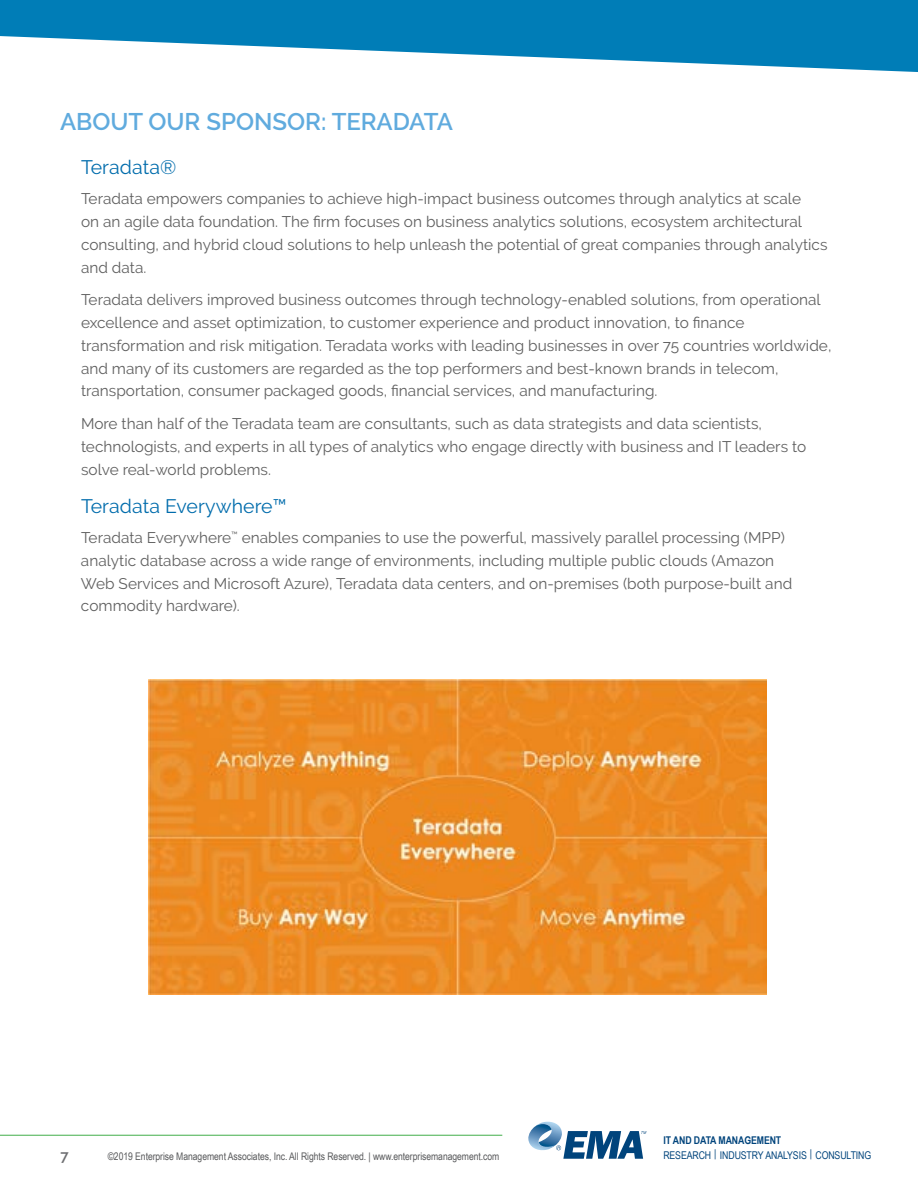
<style>
.page{position:relative;width:918px;height:1188px;background:#fff}
.page>*{position:absolute;margin:0;border:0;box-sizing:border-box;transform-origin:0 0}
.t1{font:600 24px "Raleway";color:#60abde}
.t2{font:19.5px "Raleway";letter-spacing:.005em;color:#006cac}
.t3{font:15.3px/23px "Raleway";color:#5f5f5f}
.t4{font:600 15px "Raleway";color:#6d6e71}
.t5{font:10.65px/14.5px "Arial Narrow";letter-spacing:-.01em;color:#00447c}
.t6{font:10.5px "Arial Narrow";letter-spacing:-.005em;color:#58595b}
.s1{font-weight:700}
</style>
<div class="page">
<svg style="left:0;top:0;width:918px;height:72px;fill:#007db7"></svg>
<svg style="left:528px;top:1122px;width:118px;height:37px"></svg>
<hr style="left:0;top:1135px;width:502px;height:1px;background:#41ad49">
<img style="left:148px;top:680px;width:619px;height:314px">
<h1 class="t1" style="left:60px;top:108px;width:395px">ABOUT OUR SPONSOR: TERADATA</h1>
<p class="t2" style="left:81px;top:156px;width:97px">Teradata®</p>
<p class="t3" style="left:81px;top:187px;width:748px">Teradata empowers companies to achieve high-impact business outcomes through analytics at scale<br>on an agile data foundation. The firm focuses on business analytics solutions, ecosystem architectural consulting, and hybrid cloud solutions to help unleash the potential of great companies through analytics and data.</p>
<p class="t3" style="left:81px;top:288px;width:752px">Teradata delivers improved business outcomes through technology-enabled solutions, from operational excellence and asset optimization, to customer experience and product innovation, to finance transformation and risk mitigation. Teradata works with leading businesses in over 75 countries worldwide, and many of its customers are regarded as the top performers and best-known brands in telecom, transportation, consumer packaged goods, financial services, and manufacturing.</p>
<p class="t3" style="left:81px;top:412px;width:727px">More than half of the Teradata team are consultants, such as data strategists and data scientists, technologists, and experts in all types of analytics who engage directly with business and IT leaders to solve real-world problems.</p>
<p class="t2" style="left:81px;top:495px;width:207px">Teradata Everywhere™</p>
<p class="t3" style="left:81px;top:526px;width:713px">Teradata Everywhere<sup>™</sup> enables companies to use the powerful, massively parallel processing (MPP) analytic database across a wide range of environments, including multiple public clouds (Amazon Web Services and Microsoft Azure), Teradata data centers, and on-premises (both purpose-built and commodity hardware).</p>
<p class="t4" style="left:61px;top:1147px;width:10px">7</p>
<p class="t6" style="left:108px;top:1149px;width:393px">©2019 Enterprise Management Associates, Inc. All Rights Reserved. | www.enterprisemanagement.com</p>
<p class="t5" style="left:663px;top:1133px;width:209px"><span class="s1">IT AND DATA MANAGEMENT<br></span>RESEARCH <sup>|</sup> INDUSTRY ANALYSIS <sup>|</sup> CONSULTING</p>
</div>
